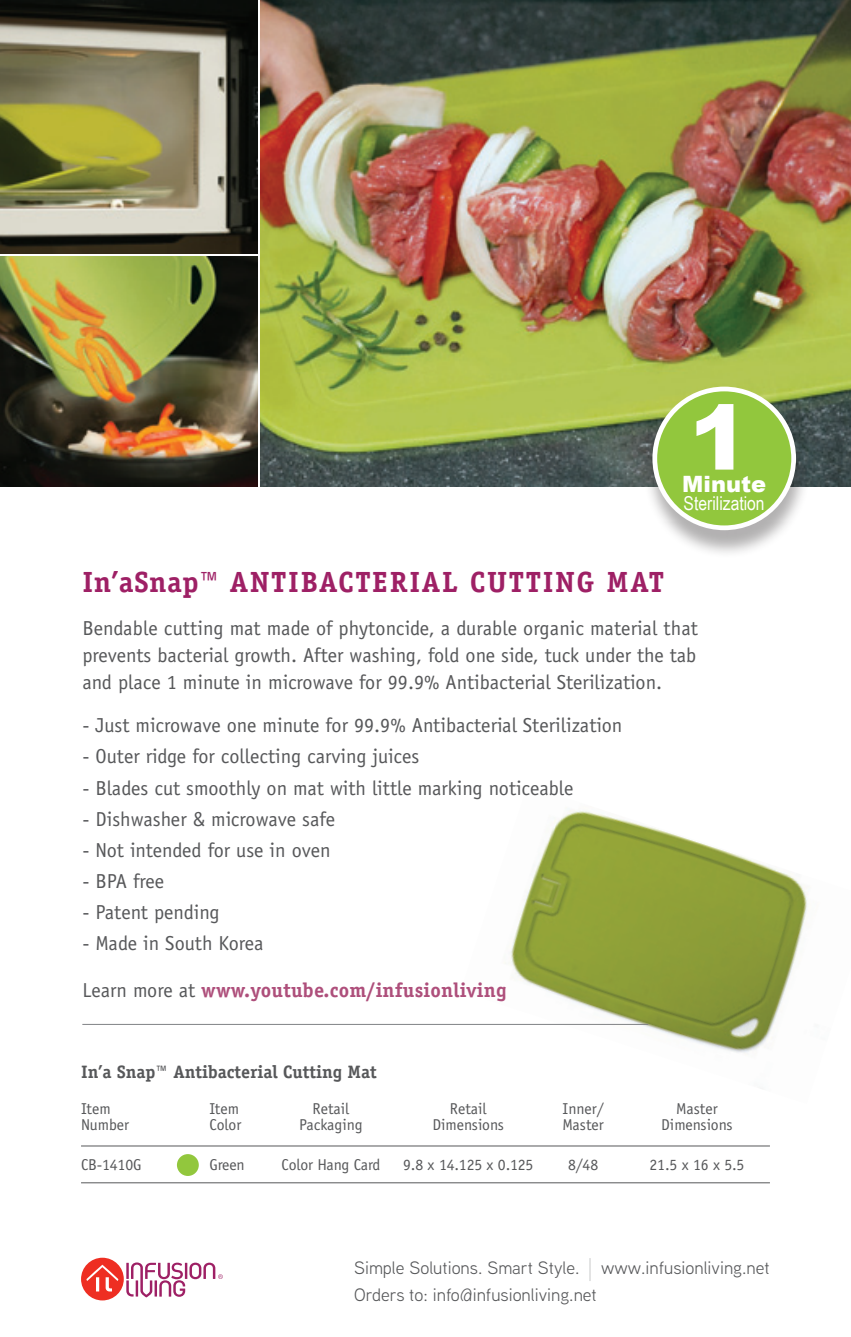
<style>
.page{position:relative;width:851px;height:1337px;background:#fff}
.page>*{position:absolute;margin:0;border:0;box-sizing:border-box;transform-origin:0 0}
.t1{font:900 90px "Arial";color:#fff}
.t2{font:700 29.25px "Officina Serif";letter-spacing:.06em;color:#9e2065}
.t3{font:900 22.5px "Arial";color:#fff}
.t4{font:20.25px/27px "Officina Sans";color:#57585a;text-align:justify}
.t5{font:700 20.25px "Officina Serif";letter-spacing:.01em;color:#ae4f7b}
.t6{font:19.12px "Arial Narrow";color:#fff}
.t7{font:18px/27px "Aaux Next";color:#57585a}
.t8{font:700 18px "Officina Serif";color:#57585a}
.t9{font:15.75px "Officina Sans";color:#57585a}
.s1{font-family:"Officina Sans";font-weight:400}
.s2{font-family:"Officina Sans";font-weight:400;color:#57585a}
.s3{font-size:27px}
</style>
<div class="page">
<div style="left:81px;top:1257px;width:43px;height:43px;background:#ee2e22;border-radius:50%"></div>
<svg style="left:86px;top:1264px;width:32px;height:27px"></svg>
<svg style="left:126px;top:1262px;width:97px;height:35px"></svg>
<img style="left:460px;top:810px;width:347px;height:243px">
<img style="left:261px;top:0;width:589px;height:486px">
<div style="left:643px;top:391px;width:167px;height:167px;background:#231f20;opacity:.35"></div>
<div style="left:654px;top:389px;width:139px;height:139px;background:#92c73d;border-radius:50%"></div>
<div style="left:652px;top:386px;width:144px;height:144px;border:5px solid #fff;border-radius:50%"></div>
<hr style="left:81px;top:1145px;width:689px;height:1px;background:#57585a">
<hr style="left:81px;top:1182px;width:689px;height:1px;background:#57585a">
<div style="left:177px;top:1154px;width:22px;height:22px;background:#92c73d;border-radius:50%"></div>
<img style="left:0;top:256px;width:258px;height:230px">
<img style="left:0;top:0;width:258px;height:253px">
<hr style="left:82px;top:1024px;width:566px;height:1px;background:#808285">
<h1 class="t1" style="left:689px;top:370px;width:62px">1</h1>
<p class="t6" style="left:683px;top:492px;width:83px">Sterilization</p>
<p class="t3" style="left:682px;top:467px;width:85px">Minute</p>
<h2 class="t2" style="left:82px;top:564px;width:583px">In’aSnap<span class="s1">™</span> ANTIBACTERIAL CUTTING MAT</h2>
<p class="t4" style="left:82px;top:615px;width:617px">Bendable cutting mat made of phytoncide, a durable organic material that prevents bacterial growth. After washing, fold one side, tuck under the tab and place 1 minute in microwave for 99.9% Antibacterial Sterilization.</p>
<p class="t4" style="left:82px;top:712px;width:541px">- Just microwave one minute for 99.9% Antibacterial Sterilization</p>
<p class="t4" style="left:82px;top:743px;width:338px">- Outer ridge for collecting carving juices</p>
<p class="t4" style="left:82px;top:774px;width:492px">- Blades cut smoothly on mat with little marking noticeable</p>
<p class="t4" style="left:82px;top:805px;width:254px">- Dishwasher &amp; microwave safe</p>
<p class="t4" style="left:82px;top:836px;width:250px">- Not intended for use in oven</p>
<p class="t4" style="left:82px;top:867px;width:83px">- BPA free</p>
<p class="t4" style="left:82px;top:898px;width:139px">- Patent pending</p>
<p class="t4" style="left:82px;top:929px;width:183px">- Made in South Korea</p>
<p class="t5" style="left:82px;top:977px;width:426px"><span class="s2">Learn more at</span> www.youtube.com/infusionliving</p>
<p class="t8" style="left:81px;top:1060px;width:297px">In’a Snap<span class="s1">™</span> Antibacterial Cutting Mat</p>
<p class="t9" style="left:81px;top:1099px;width:31px">Item</p>
<p class="t9" style="left:209px;top:1099px;width:31px">Item</p>
<p class="t9" style="left:312px;top:1099px;width:38px">Retail</p>
<p class="t9" style="left:450px;top:1099px;width:38px">Retail</p>
<p class="t9" style="left:562px;top:1099px;width:43px">Inner/</p>
<p class="t9" style="left:676px;top:1099px;width:43px">Master</p>
<p class="t9" style="left:81px;top:1115px;width:50px">Number</p>
<p class="t9" style="left:209px;top:1115px;width:34px">Color</p>
<p class="t9" style="left:299px;top:1115px;width:65px">Packaging</p>
<p class="t9" style="left:432px;top:1115px;width:73px">Dimensions</p>
<p class="t9" style="left:562px;top:1115px;width:43px">Master</p>
<p class="t9" style="left:661px;top:1115px;width:73px">Dimensions</p>
<p class="t9" style="left:81px;top:1155px;width:62px">CB-1410G</p>
<p class="t9" style="left:209px;top:1155px;width:37px">Green</p>
<p class="t9" style="left:281px;top:1155px;width:100px">Color Hang Card</p>
<p class="t9" style="left:403px;top:1155px;width:132px">9.8 x 14.125 x 0.125</p>
<p class="t9" style="left:568px;top:1155px;width:32px">8/48</p>
<p class="t9" style="left:649px;top:1155px;width:96px">21.5 x 16 x 5.5</p>
<p class="t7" style="left:354px;top:1253px;width:417px">Simple Solutions. Smart Style. <span class="s3">|</span> www.infusionliving.net<br>Orders to: info@infusionliving.net</p>
</div>
